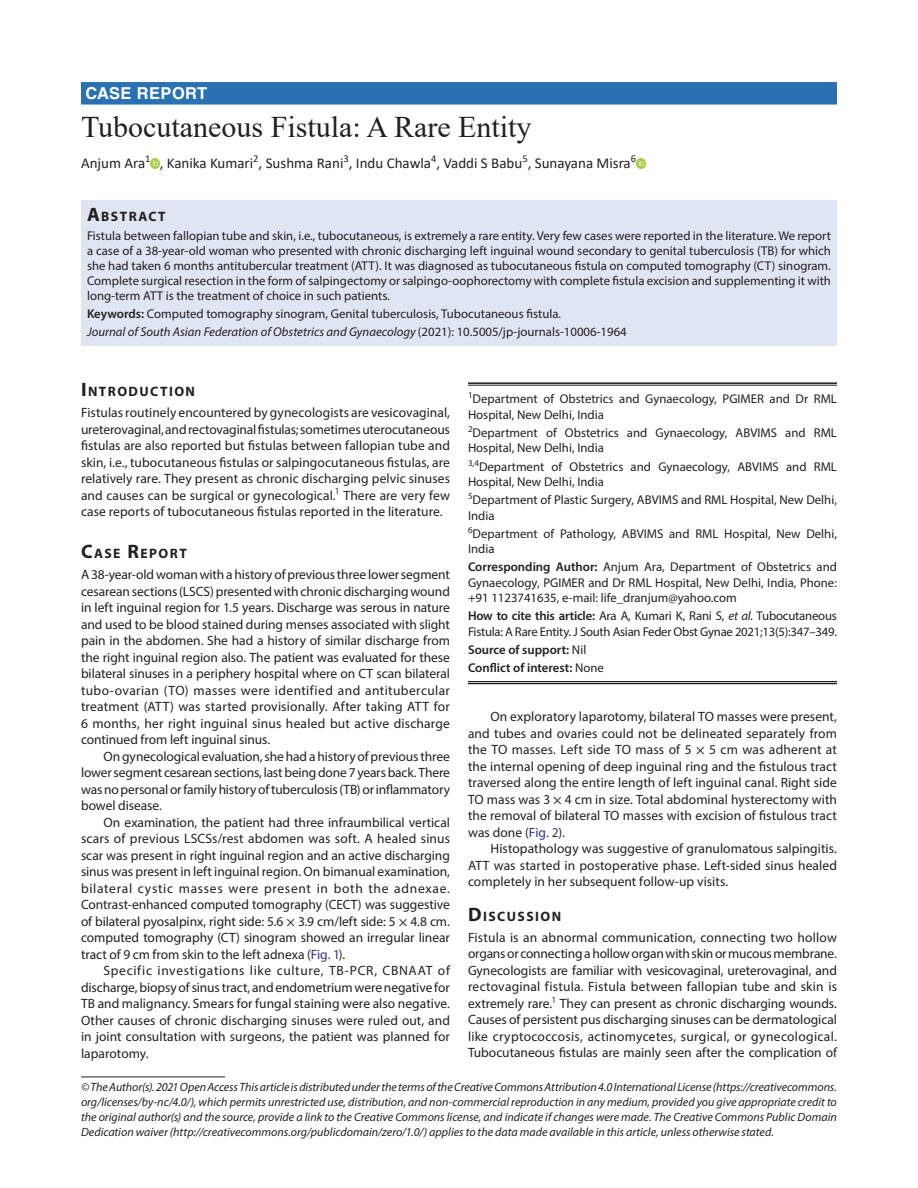
<style>
.page{position:relative;width:918px;height:1188px;background:#fff}
.page>*{position:absolute;margin:0;border:0;box-sizing:border-box;transform-origin:0 0}
.t1{font:30px "Times New Roman";color:#231f20}
.ArticleType{font:700 16.5px "Helvetica LT Std";letter-spacing:.025em;color:#fff}
.AuthorName{font:15px "Calibri";color:#231f20}
.Head-1{font:700 13.65px "Myriad Pro";letter-spacing:.105em;color:#231f20}
.Head-1-first{font:700 13.65px "Myriad Pro";letter-spacing:.105em;color:#231f20}
.AbstractTitle{font:700 13.65px "Myriad Pro";letter-spacing:.105em;color:#231f20}
.Para-Indent{font:13.5px/16.5px "Myriad Pro";color:#231f20;text-align:justify}
.Para-NoIndent{font:13.5px/16.5px "Myriad Pro";color:#231f20;text-align:justify}
.Abstract-Para-normal{font:12.75px/15px "Myriad Pro";color:#231f20;text-align:justify}
.Affiliation{font:12.75px/15.3px "Myriad Pro";color:#231f20}
.Corresponding_Author{font:12.75px/15.3px "Myriad Pro";color:#231f20;text-align:justify}
.How_to_Cite{font:12.75px/15.3px "Myriad Pro";letter-spacing:-.02em;color:#231f20}
.JT_DOI{font:italic 12.75px "Myriad Pro";color:#231f20}
.Keywords{font:12.75px "Myriad Pro";color:#231f20}
.Affiliation-first{font:12.75px/15.3px "Myriad Pro";color:#231f20}
.COI{font:600 12.75px "Myriad Pro";color:#231f20}
.Source{font:600 12.75px "Myriad Pro";color:#231f20}
.FootNote{font:italic 12px/15px "Myriad Pro";color:#231f20;text-align:justify}
.s1{font-size:19.5px}
.s2{font-weight:600}
.s3{font-style:normal}
.s4{font-family:"STIX General"}
.s5{color:#2e3092}
.s6{font-style:italic}
.s7{font-weight:400}
</style>
<div class="page">
<div style="left:81px;top:82px;width:756px;height:23px;background:#2971b2"></div>
<div style="left:81px;top:200px;width:756px;height:26px;background:#dfe5f2"></div>
<div style="left:81px;top:225px;width:756px;height:84px;background:#dfe5f2"></div>
<div style="left:81px;top:303px;width:756px;height:24px;background:#dfe5f2"></div>
<div style="left:81px;top:321px;width:756px;height:24px;background:#dfe5f2"></div>
<svg style="left:151px;top:159px;width:9px;height:9px"></svg>
<svg style="left:636px;top:159px;width:9px;height:9px"></svg>
<hr style="left:81px;top:1077px;width:144px;height:1px;background:#231f20">
<hr style="left:468px;top:382px;width:369px;height:2px;background:#231f20">
<hr style="left:468px;top:385px;width:369px;height:1px;background:#231f20">
<hr style="left:468px;top:681px;width:369px;height:1px;background:#231f20">
<hr style="left:468px;top:683px;width:369px;height:1px;background:#231f20">
<p class="ArticleType" style="left:86px;top:83px;width:123px">CASE REPORT</p>
<p class="t1" style="left:81px;top:106px;width:452px">Tubocutaneous Fistula: A Rare Entity</p>
<p class="AuthorName" style="left:81px;top:153px;width:557px">Anjum Ara<sup>1</sup> , Kanika Kumari<sup>2</sup>, Sushma Rani<sup>3</sup>, Indu Chawla<sup>4</sup>, Vaddi S Babu<sup>5</sup>, Sunayana Misra<sup>6</sup></p>
<p class="AbstractTitle" style="left:87px;top:207px;width:80px"><span class="s1">A</span>BSTRACT</p>
<p class="Abstract-Para-normal" style="left:87px;top:228px;width:746px">Fistula between fallopian tube and skin, i.e., tubocutaneous, is extremely a rare entity. Very few cases were reported in the literature. We report a case of a 38-year-old woman who presented with chronic discharging left inguinal wound secondary to genital tuberculosis (TB) for which she had taken 6 months antitubercular treatment (ATT). It was diagnosed as tubocutaneous fistula on computed tomography (CT) sinogram.<br>Complete surgical resection in the form of salpingectomy or salpingo-oophorectomy with complete fistula excision and supplementing it with long-term ATT is the treatment of choice in such patients.</p>
<p class="Keywords" style="left:87px;top:306px;width:476px"><span class="s2">Keywords:</span> Computed tomography sinogram, Genital tuberculosis, Tubocutaneous fistula.</p>
<p class="JT_DOI" style="left:87px;top:324px;width:541px">Journal of South Asian Federation of Obstetrics and Gynaecology <span class="s3">(2021): 10.5005/jp-journals-10006-1964</span></p>
<p class="Head-1-first" style="left:81px;top:383px;width:116px"><span class="s1">I</span>NTRODUCTION</p>
<p class="Para-NoIndent" style="left:81px;top:404px;width:371px">Fistulas routinely encountered by gynecologists are vesicovaginal, ureterovaginal, and rectovaginal fistulas; sometimes uterocutaneous fistulas are also reported but fistulas between fallopian tube and skin, i.e., tubocutaneous fistulas or salpingocutaneous fistulas, are relatively rare. They present as chronic discharging pelvic sinuses and causes can be surgical or gynecological.<sup>1</sup> There are very few case reports of tubocutaneous fistulas reported in the literature.</p>
<p class="Head-1" style="left:81px;top:545px;width:107px"><span class="s1">C</span>ASE <span class="s1">R</span>EPORT</p>
<p class="Para-NoIndent" style="left:81px;top:566px;width:371px">A 38-year-old woman with a history of previous three lower segment cesarean sections (LSCS) presented with chronic discharging wound in left inguinal region for 1.5 years. Discharge was serous in nature and used to be blood stained during menses associated with slight pain in the abdomen. She had a history of similar discharge from the right inguinal region also. The patient was evaluated for these bilateral sinuses in a periphery hospital where on CT scan bilateral tubo-ovarian (TO) masses were identified and antitubercular treatment (ATT) was started provisionally. After taking ATT for 6 months, her right inguinal sinus healed but active discharge continued from left inguinal sinus.</p>
<p class="Para-Indent" style="left:81px;top:748px;width:371px;text-indent:22px">On gynecological evaluation, she had a history of previous three lower segment cesarean sections, last being done 7 years back. There was no personal or family history of tuberculosis (TB) or inflammatory bowel disease.</p>
<p class="Para-Indent" style="left:81px;top:814px;width:371px;text-indent:22px">On examination, the patient had three infraumbilical vertical scars of previous LSCSs/rest abdomen was soft. A healed sinus scar was present in right inguinal region and an active discharging sinus was present in left inguinal region. On bimanual examination, bilateral cystic masses were present in both the adnexae.<br>Contrast-enhanced computed tomography (CECT) was suggestive of bilateral pyosalpinx, right side: 5.6 <span class="s4">×</span> 3.9 cm/left side: 5 <span class="s4">×</span> 4.8 cm. computed tomography (CT) sinogram showed an irregular linear tract of 9 cm from skin to the left adnexa (<span class="s5">Fig. 1</span>).</p>
<p class="Para-Indent" style="left:81px;top:962px;width:371px;text-indent:22px">Specific investigations like culture, TB-PCR, CBNAAT of discharge, biopsy of sinus tract, and endometrium were negative for TB and malignancy. Smears for fungal staining were also negative.<br>Other causes of chronic discharging sinuses were ruled out, and in joint consultation with surgeons, the patient was planned for laparotomy.</p>
<p class="FootNote" style="left:81px;top:1079px;width:758px">© The Author(s). 2021 Open Access This article is distributed under the terms of the Creative Commons Attribution 4.0 International License (https://creativecommons. org/licenses/by-nc/4.0/), which permits unrestricted use, distribution, and non-commercial reproduction in any medium, provided you give appropriate credit to the original author(s) and the source, provide a link to the Creative Commons license, and indicate if changes were made. The Creative Commons Public Domain Dedication waiver (http://creativecommons.org/publicdomain/zero/1.0/) applies to the data made available in this article, unless otherwise stated.</p>
<p class="Affiliation-first" style="left:468px;top:391px;width:371px"><sup>1</sup>Department of Obstetrics and Gynaecology, PGIMER and Dr RML<br>Hospital, New Delhi, India</p>
<p class="Affiliation" style="left:468px;top:425px;width:370px"><sup>2</sup>Department of Obstetrics and Gynaecology, ABVIMS and RML<br>Hospital, New Delhi, India</p>
<p class="Affiliation" style="left:468px;top:459px;width:370px"><sup>3,4</sup>Department of Obstetrics and Gynaecology, ABVIMS and RML<br>Hospital, New Delhi, India</p>
<p class="Affiliation" style="left:468px;top:492px;width:371px"><sup>5</sup>Department of Plastic Surgery, ABVIMS and RML Hospital, New Delhi,<br>India</p>
<p class="Affiliation" style="left:468px;top:526px;width:371px"><sup>6</sup>Department of Pathology, ABVIMS and RML Hospital, New Delhi,<br>India</p>
<p class="Corresponding_Author" style="left:468px;top:559px;width:371px"><span class="s2">Corresponding Author:</span> Anjum Ara, Department of Obstetrics and Gynaecology, PGIMER and Dr RML Hospital, New Delhi, India, Phone: +91 1123741635, e-mail: life_dranjum@yahoo.com</p>
<p class="How_to_Cite" style="left:468px;top:608px;width:371px"><span class="s2">How to cite this article:</span> Ara A, Kumari K, Rani S, <span class="s6">et al.</span> Tubocutaneous<br>Fistula: A Rare Entity. J South Asian Feder Obst Gynae 2021;13(5):347–349.</p>
<p class="Source" style="left:468px;top:642px;width:120px">Source of support: <span class="s7">Nil</span></p>
<p class="COI" style="left:468px;top:660px;width:137px">Conflict of interest: <span class="s7">None</span></p>
<p class="Para-Indent" style="left:468px;top:708px;width:371px;text-indent:22px">On exploratory laparotomy, bilateral TO masses were present, and tubes and ovaries could not be delineated separately from the TO masses. Left side TO mass of 5 <span class="s4">×</span> 5 cm was adherent at the internal opening of deep inguinal ring and the fistulous tract traversed along the entire length of left inguinal canal. Right side TO mass was 3 <span class="s4">×</span> 4 cm in size. Total abdominal hysterectomy with the removal of bilateral TO masses with excision of fistulous tract was done (<span class="s5">Fig. 2</span>).</p>
<p class="Para-Indent" style="left:468px;top:840px;width:370px;text-indent:22px">Histopathology was suggestive of granulomatous salpingitis.<br>ATT was started in postoperative phase. Left-sided sinus healed completely in her subsequent follow-up visits.</p>
<p class="Head-1" style="left:468px;top:907px;width:95px"><span class="s1">D</span>ISCUSSION</p>
<p class="Para-NoIndent" style="left:468px;top:929px;width:371px">Fistula is an abnormal communication, connecting two hollow organs or connecting a hollow organ with skin or mucous membrane.<br>Gynecologists are familiar with vesicovaginal, ureterovaginal, and rectovaginal fistula. Fistula between fallopian tube and skin is extremely rare.<sup>1</sup> They can present as chronic discharging wounds.<br>Causes of persistent pus discharging sinuses can be dermatological like cryptococcosis, actinomycetes, surgical, or gynecological.<br>Tubocutaneous fistulas are mainly seen after the complication of</p>
</div>
